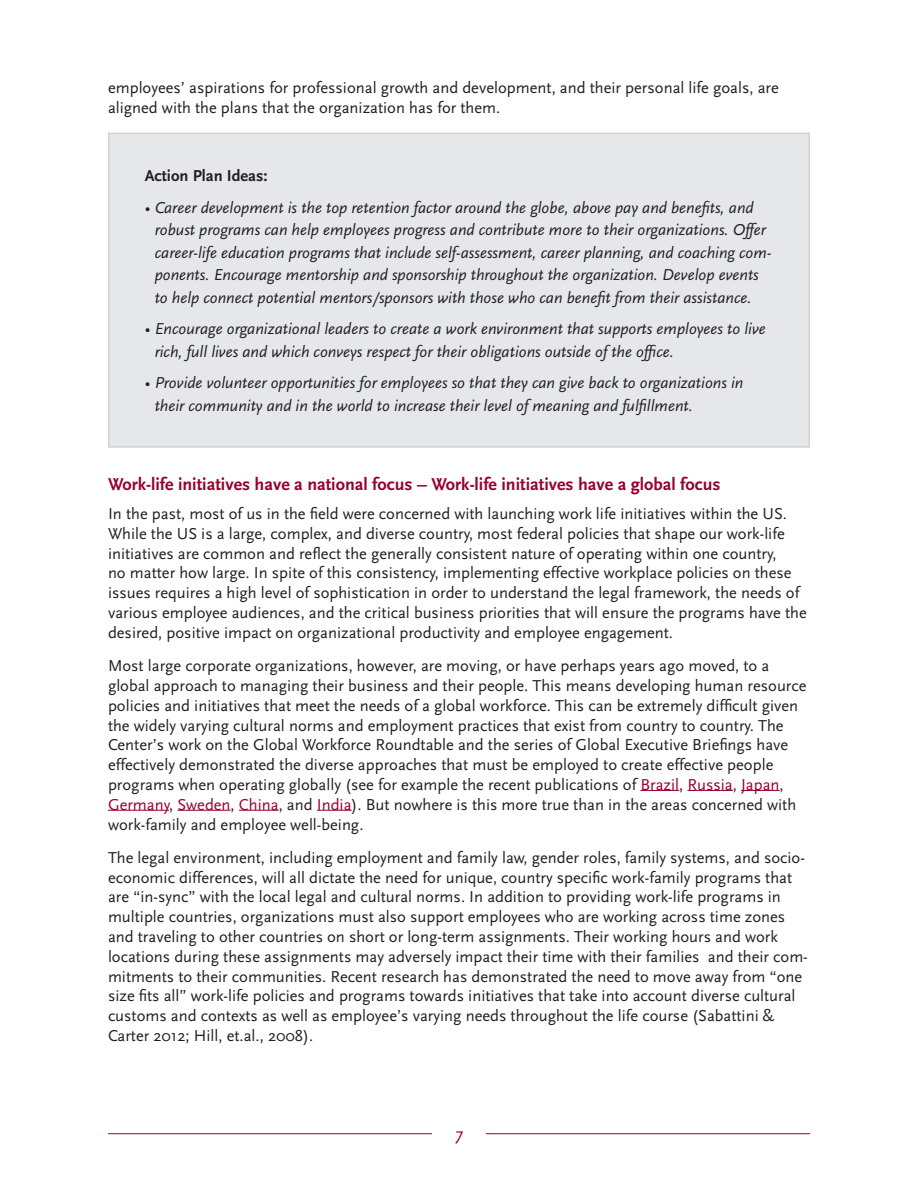
<style>
.page{position:relative;width:918px;height:1188px;background:#fff}
.page>*{position:absolute;margin:0;border:0;box-sizing:border-box;transform-origin:0 0}
.Subhead{font:700 18px "Scala Sans";color:#98012d}
.t1{font:italic 18px "Scala Sans";color:#98012d}
.Body_Bullets{font:16.5px/19.8px "Scala Sans";color:#231f20}
.Action_Plan_Text{font:italic 16.5px/22.5px "Scala Sans";color:#231f20}
.Body_Text{font:16.5px/19.8px "Scala Sans";color:#231f20}
.Action_Plan_Head{font:700 16.5px "Scala Sans";color:#231f20}
.s1{color:#98012d}
</style>
<div class="page">
<hr style="left:108px;top:1133px;width:324px;height:1px;background:#98012d">
<hr style="left:486px;top:1133px;width:324px;height:1px;background:#98012d">
<hr style="left:640px;top:790px;width:39px;height:1px;background:#98012d">
<hr style="left:688px;top:790px;width:45px;height:1px;background:#98012d">
<hr style="left:741px;top:790px;width:39px;height:1px;background:#98012d">
<hr style="left:108px;top:810px;width:61px;height:1px;background:#98012d">
<hr style="left:177px;top:810px;width:54px;height:1px;background:#98012d">
<hr style="left:239px;top:810px;width:40px;height:1px;background:#98012d">
<hr style="left:317px;top:810px;width:35px;height:1px;background:#98012d">
<div style="left:109px;top:133px;width:700px;height:314px;background:#e6e7e9"></div>
<hr style="left:108px;top:133px;width:702px;height:1px;background:#d1d2d4">
<hr style="left:108px;top:134px;width:2px;height:312px;background:#d1d2d4">
<hr style="left:808px;top:134px;width:2px;height:312px;background:#d1d2d4">
<hr style="left:108px;top:446px;width:702px;height:2px;background:#d1d2d4">
<p class="Body_Text" style="left:108px;top:78px;width:672px">employees’ aspirations for professional growth and development, and their personal life goals, are aligned with the plans that the organization has for them.</p>
<p class="Action_Plan_Head" style="left:145px;top:167px;width:124px">Action Plan Ideas:</p>
<p class="Action_Plan_Text" style="left:155px;top:197px;width:618px;text-indent:-10px">• Career development is the top retention factor around the globe, above pay and benefits, and robust programs can help employees progress and contribute more to their organizations. Offer career-life education programs that include self-assessment, career planning, and coaching com&shy;ponents. Encourage mentorship and sponsorship throughout the organization. Develop events to help connect potential mentors/sponsors with those who can benefit from their assistance.</p>
<p class="Action_Plan_Text" style="left:155px;top:318px;width:613px;text-indent:-10px">• Encourage organizational leaders to create a work environment that supports employees to live rich, full lives and which conveys respect for their obligations outside of the office.</p>
<p class="Action_Plan_Text" style="left:155px;top:372px;width:590px;text-indent:-10px">• Provide volunteer opportunities for employees so that they can give back to organizations in their community and in the world to increase their level of meaning and fulfillment.</p>
<p class="Subhead" style="left:108px;top:475px;width:614px">Work-life initiatives have a national focus – Work-life initiatives have a global focus</p>
<p class="Body_Bullets" style="left:108px;top:504px;width:700px">In the past, most of us in the field were concerned with launching work life initiatives within the US.<br>While the US is a large, complex, and diverse country, most federal policies that shape our work-life initiatives are common and reflect the generally consistent nature of operating within one country,<br>no matter how large. In spite of this consistency, implementing effective workplace policies on these issues requires a high level of sophistication in order to understand the legal framework, the needs of various employee audiences, and the critical business priorities that will ensure the programs have the desired, positive impact on organizational productivity and employee engagement.</p>
<p class="Body_Bullets" style="left:108px;top:656px;width:700px">Most large corporate organizations, however, are moving, or have perhaps years ago moved, to a global approach to managing their business and their people. This means developing human resource policies and initiatives that meet the needs of a global workforce. This can be extremely difficult given the widely varying cultural norms and employment practices that exist from country to country. The Center’s work on the Global Workforce Roundtable and the series of Global Executive Briefings have effectively demonstrated the diverse approaches that must be employed to create effective people programs when operating globally (see for example the recent publications of <span class="s1">Brazil</span>, <span class="s1">Russia</span>, <span class="s1">Japan</span>, <span class="s1">Germany</span>, <span class="s1">Sweden</span>, <span class="s1">China</span>, and <span class="s1">India</span>). But nowhere is this more true than in the areas concerned with work-family and employee well-being.</p>
<p class="Body_Bullets" style="left:108px;top:848px;width:701px">The legal environment, including employment and family law, gender roles, family systems, and socio&shy;economic differences, will all dictate the need for unique, country specific work-family programs that are “in-sync” with the local legal and cultural norms. In addition to providing work-life programs in multiple countries, organizations must also support employees who are working across time zones and traveling to other countries on short or long-term assignments. Their working hours and work locations during these assignments may adversely impact their time with their families and their com&shy;mitments to their communities. Recent research has demonstrated the need to move away from “one size fits all” work-life policies and programs towards initiatives that take into account diverse cultural customs and contexts as well as employee’s varying needs throughout the life course (Sabattini &amp; Carter 2012; Hill, et.al., 2008).</p>
<p class="t1" style="left:455px;top:1125px;width:9px">7</p>
</div>
